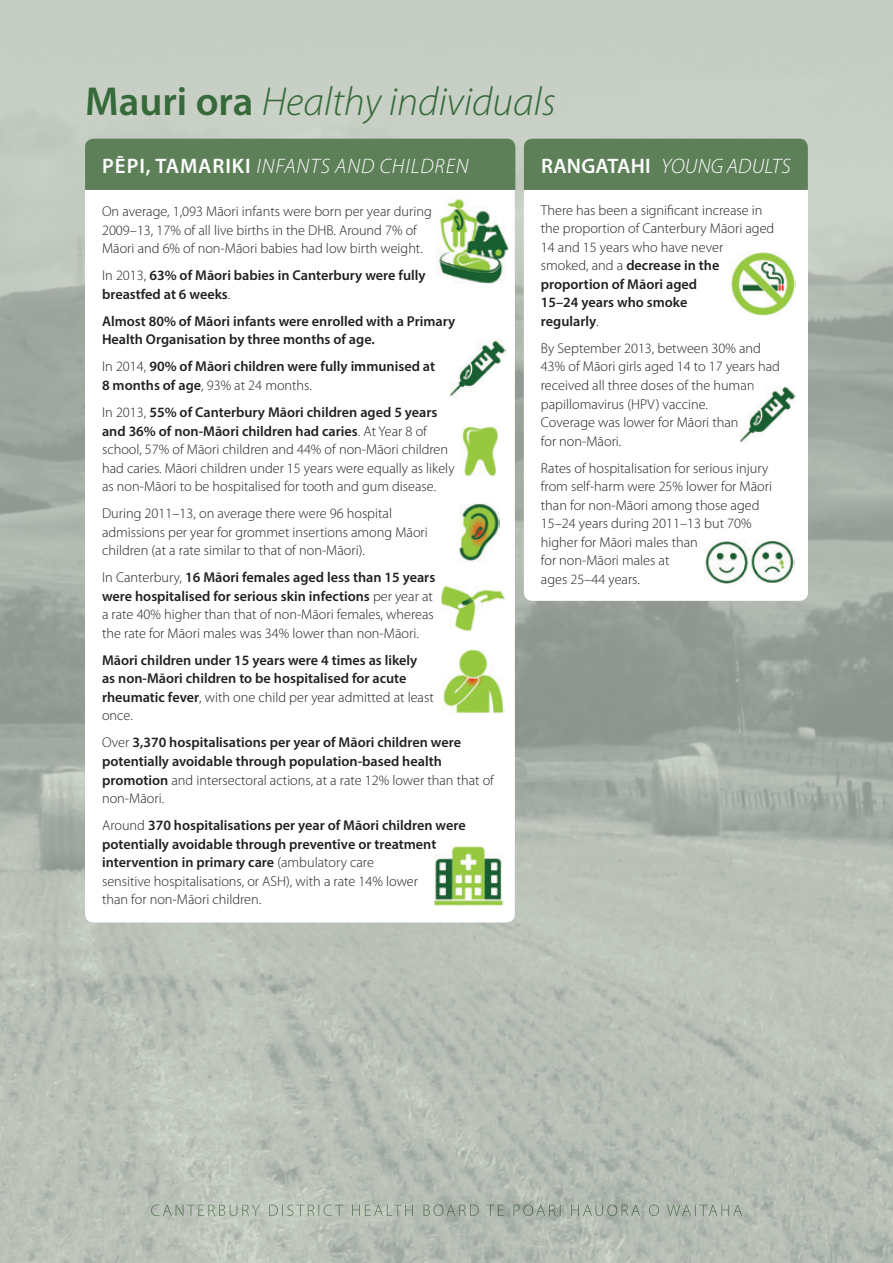
<style>
.page{position:relative;width:893px;height:1263px;background:#fff}
.page>*{position:absolute;margin:0;border:0;box-sizing:border-box;transform-origin:0 0}
.t1{font:italic 300 40.65px "Myriad Pro";color:#366a3a}
.t2{font:italic 300 21px "Myriad Pro";letter-spacing:.045em;color:#fff}
.t3{font:italic 300 21px "Myriad Pro";letter-spacing:.01em;color:#fff}
.t4{font:300 14.25px/18.5px "Myriad Pro";color:#231f20}
.t5{font:600 14.25px/18.5px "Myriad Pro";color:#231f20}
.s1{font-weight:600;font-style:normal}
.s2{font-weight:300}
.s3{font-weight:600}
</style>
<div class="page">
<img style="left:474px;top:209px;width:50px;height:1054px">
<img style="left:790px;top:209px;width:103px;height:1054px">
<img style="left:524px;top:601px;width:266px;height:662px">
<img style="left:103px;top:922px;width:371px;height:341px">
<img style="left:151px;top:1204px;width:591px;height:12px">
<svg style="left:85px;top:190px;width:430px;height:732px"></svg>
<svg style="left:524px;top:209px;width:284px;height:392px"></svg>
<img style="left:437px;top:198px;width:73px;height:86px">
<img style="left:740px;top:386px;width:55px;height:57px">
<img style="left:740px;top:386px;width:14px;height:4px">
<img style="left:450px;top:340px;width:55px;height:57px">
<img style="left:461px;top:425px;width:37px;height:51px">
<img style="left:459px;top:503px;width:40px;height:58px">
<img style="left:441px;top:585px;width:64px;height:46px">
<img style="left:442px;top:649px;width:62px;height:64px">
<img style="left:433px;top:845px;width:70px;height:61px">
<svg style="left:433px;top:845px;width:3px;height:7px"></svg>
<img style="left:730px;top:251px;width:65px;height:64px">
<img style="left:704px;top:539px;width:90px;height:45px">
<div style="left:85px;top:139px;width:430px;height:51px;background:#5d8059"></div>
<div style="left:524px;top:139px;width:284px;height:51px;background:#5d8059"></div>
<h1 class="t1" style="left:85px;top:80px;width:472px"><span class="s1">Mauri ora</span> Healthy individuals</h1>
<h2 class="t2" style="left:102px;top:155px;width:368px"><span class="s1">PĒPI, TAMARIKI</span> INFANTS AND CHILDREN</h2>
<h2 class="t3" style="left:541px;top:155px;width:251px"><span class="s1">RANGATAHI</span> YOUNG ADULTS</h2>
<p class="t4" style="left:102px;top:202px;width:331px">On average, 1,093 Māori infants were born per year during<br>2009–13, 17% of all live births in the DHB. Around 7% of<br>Māori and 6% of non-Māori babies had low birth weight.</p>
<p class="t5" style="left:102px;top:266px;width:325px"><span class="s2">In 2013,</span> 63% of Māori babies in Canterbury were fully breastfed at 6 weeks<span class="s2">.</span></p>
<p class="t5" style="left:102px;top:311px;width:355px">Almost 80% of Māori infants were enrolled with a Primary<br>Health Organisation by three months of age.</p>
<p class="t5" style="left:102px;top:357px;width:334px"><span class="s2">In 2014,</span> 90% of Māori children were fully immunised at<br>8 months of age<span class="s2">, 93% at 24 months.</span></p>
<p class="t4" style="left:102px;top:403px;width:354px">In 2013, <span class="s3">55% of Canterbury Māori children aged 5 years and 36% of non-Māori children had caries</span>. At Year 8 of school, 57% of Māori children and 44% of non-Māori children had caries. Māori children under 15 years were equally as likely as non-Māori to be hospitalised for tooth and gum disease.</p>
<p class="t4" style="left:102px;top:504px;width:327px">During 2011–13, on average there were 96 hospital admissions per year for grommet insertions among Māori children (at a rate similar to that of non-Māori).</p>
<p class="t4" style="left:102px;top:568px;width:335px">In Canterbury, <span class="s3">16 Māori females aged less than 15 years were hospitalised for serious skin infections</span> per year at a rate 40% higher than that of non-Māori females, whereas the rate for Māori males was 34% lower than non-Māori.</p>
<p class="t5" style="left:102px;top:650px;width:333px">Māori children under 15 years were 4 times as likely as non-Māori children to be hospitalised for acute rheumatic fever<span class="s2">, with one child per year admitted at least once.</span></p>
<p class="t5" style="left:102px;top:733px;width:393px"><span class="s2">Over</span> 3,370 hospitalisations per year of Māori children were potentially avoidable through population-based health promotion <span class="s2">and intersectoral actions, at a rate 12% lower than that of non-Māori.</span></p>
<p class="t5" style="left:102px;top:816px;width:365px"><span class="s2">Around</span> 370 hospitalisations per year of Māori children were potentially avoidable through preventive or treatment intervention in primary care <span class="s2">(ambulatory care<br>sensitive hospitalisations, or ASH), with a rate 14% lower<br>than for non-Māori children.</span></p>
<p class="t4" style="left:541px;top:201px;width:235px">There has been a significant increase in the proportion of Canterbury Māori aged<br>14 and 15 years who have never smoked, and a <span class="s3">decrease in the proportion of Māori aged<br>15–24 years who smoke<br>regularly</span>.</p>
<p class="t4" style="left:541px;top:339px;width:241px">By September 2013, between 30% and<br>43% of Māori girls aged 14 to 17 years had received all three doses of the human papillomavirus (HPV) vaccine.<br>Coverage was lower for Māori than<br>for non-Māori.</p>
<p class="t4" style="left:541px;top:459px;width:233px">Rates of hospitalisation for serious injury from self-harm were 25% lower for Māori than for non-Māori among those aged<br>15–24 years during 2011–13 but 70% higher for Māori males than<br>for non-Māori males at<br>ages 25–44 years.</p>
</div>
